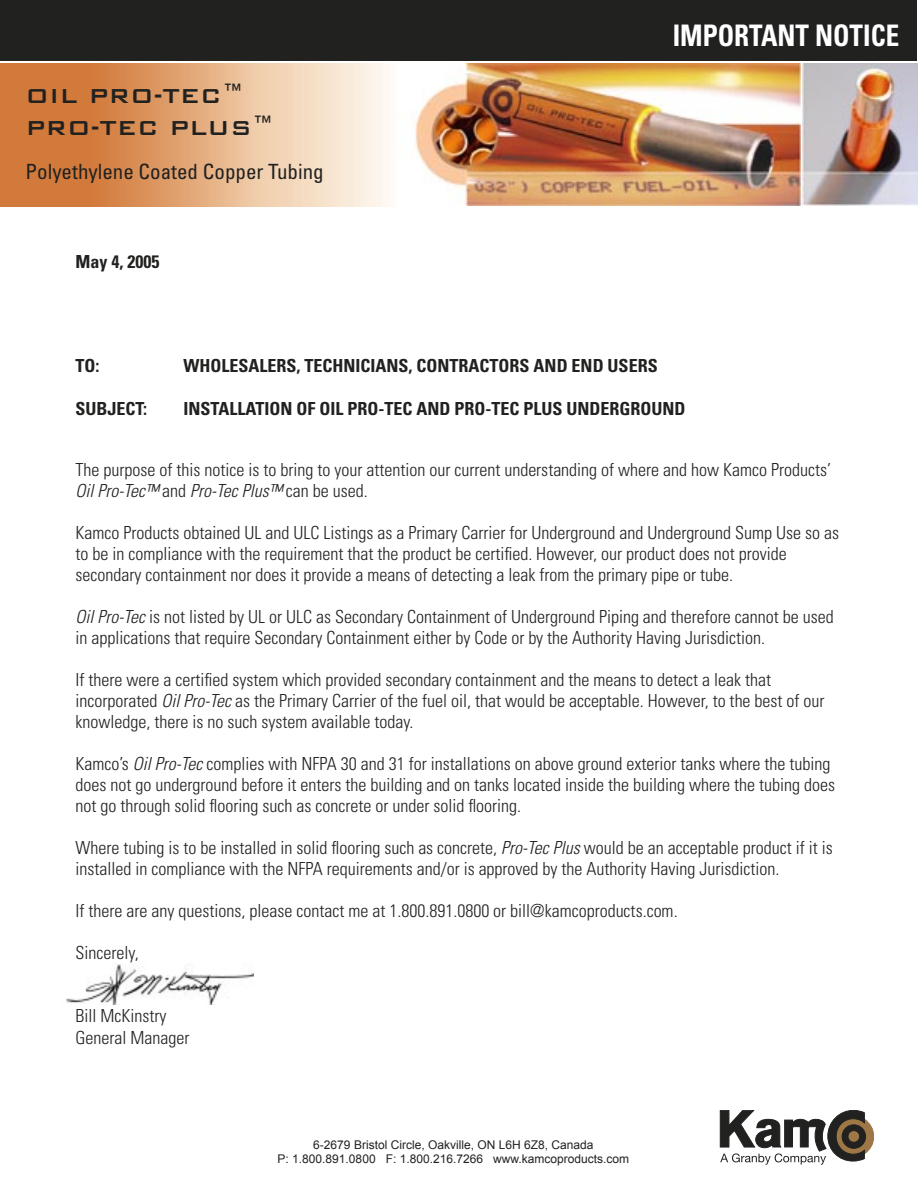
<style>
.page{position:relative;width:918px;height:1188px;background:#fff}
.page>*{position:absolute;margin:0;border:0;box-sizing:border-box;transform-origin:0 0}
.t1{font:700 condensed 29.7px "Univers";color:#fff;scale:.91 1}
.t2{font:500 27px "Bank Gothic BT";color:#212120}
.t3{font:condensed 21px "Univers";color:#212120}
.t4{font:300 condensed 18px/21px "Univers";color:#212120}
.t5{font:700 condensed 18px "Univers";color:#212120}
.t6{font:12px "Arial";color:#212120}
.s1{font-style:italic}
</style>
<div class="page">
<div style="left:1px;top:0;width:916px;height:61px;background:#212120"></div>
<svg style="left:0;top:64px;width:651px;height:143px;background:#e4af85"></svg>
<img style="left:399px;top:64px;width:518px;height:141px">
<svg style="left:720px;top:1110px;width:154px;height:55px"></svg>
<img style="left:66px;top:963px;width:188px;height:42px">
<p class="t2" style="left:26px;top:81px;width:220px">OIL PRO-TEC™</p>
<p class="t2" style="left:26px;top:114px;width:250px">PRO-TEC PLUS™</p>
<p class="t3" style="left:26px;top:158px;width:300px">Polyethylene Coated Copper Tubing</p>
<p class="t5" style="left:76px;top:250px;width:85px">May 4, 2005</p>
<p class="t1" style="left:673px;top:17px;width:250px">IMPORTANT NOTICE</p>
<p class="t5" style="left:76px;top:355px;width:25px">TO:</p>
<p class="t5" style="left:184px;top:355px;width:476px">WHOLESALERS, TECHNICIANS, CONTRACTORS AND END USERS</p>
<p class="t5" style="left:76px;top:398px;width:73px">SUBJECT:</p>
<p class="t5" style="left:184px;top:398px;width:503px">INSTALLATION OF OIL PRO-TEC AND PRO-TEC PLUS UNDERGROUND</p>
<p class="t4" style="left:76px;top:459px;width:757px">The purpose of this notice is to bring to your attention our current understanding of where and how Kamco Products’<br><span class="s1">Oil Pro-Tec™</span> and <span class="s1">Pro-Tec Plus™</span> can be used.</p>
<p class="t4" style="left:76px;top:522px;width:765px">Kamco Products obtained UL and ULC Listings as a Primary Carrier for Underground and Underground Sump Use so as to be in compliance with the requirement that the product be certified. However, our product does not provide</p>
<p class="t4" style="left:76px;top:564px;width:659px">secondary containment nor does it provide a means of detecting a leak from the primary pipe or tube.</p>
<p class="t4" style="left:76px;top:606px;width:760px"><span class="s1">Oil Pro-Tec</span> is not listed by UL or ULC as Secondary Containment of Underground Piping and therefore cannot be used in applications that require Secondary Containment either by Code or by the Authority Having Jurisdiction.</p>
<p class="t4" style="left:76px;top:669px;width:697px">If there were a certified system which provided secondary containment and the means to detect a leak that</p>
<p class="t4" style="left:76px;top:690px;width:751px">incorporated <span class="s1">Oil Pro-Tec</span> as the Primary Carrier of the fuel oil, that would be acceptable. However, to the best of our knowledge, there is no such system available today.</p>
<p class="t4" style="left:76px;top:753px;width:761px">Kamco’s <span class="s1">Oil Pro-Tec</span> complies with NFPA 30 and 31 for installations on above ground exterior tanks where the tubing does not go underground before it enters the building and on tanks located inside the building where the tubing does not go through solid flooring such as concrete or under solid flooring.</p>
<p class="t4" style="left:76px;top:837px;width:759px">Where tubing is to be installed in solid flooring such as concrete, <span class="s1">Pro-Tec Plus</span> would be an acceptable product if it is installed in compliance with the NFPA requirements and/or is approved by the Authority Having Jurisdiction.</p>
<p class="t4" style="left:76px;top:900px;width:604px">If there are any questions, please contact me at 1.800.891.0800 or bill@kamcoproducts.com.</p>
<p class="t4" style="left:76px;top:942px;width:65px">Sincerely,</p>
<p class="t4" style="left:76px;top:1005px;width:92px">Bill McKinstry</p>
<p class="t4" style="left:76px;top:1027px;width:115px">General Manager</p>
<p class="t6" style="left:313px;top:1137px;width:282px">6-2679 Bristol Circle, Oakville, ON L6H 6Z8, Canada</p>
<p class="t6" style="left:278px;top:1151px;width:353px">P: 1.800.891.0800 F: 1.800.216.7266 www.kamcoproducts.com</p>
</div>
